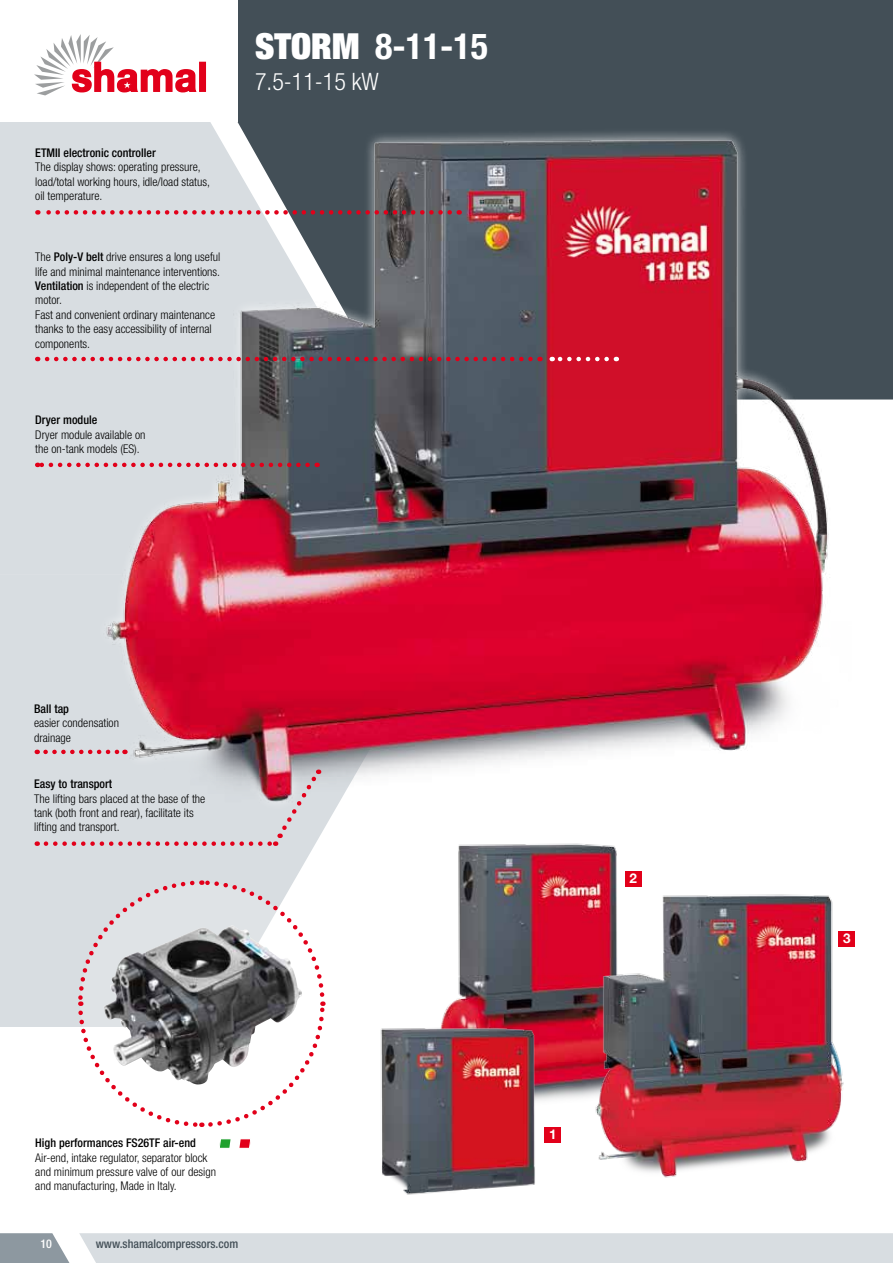
<style>
.page{position:relative;width:893px;height:1263px;background:#fff}
.page>*{position:absolute;margin:0;border:0;box-sizing:border-box;transform-origin:0 0}
.t1{font:700 condensed 36px "Helvetica Neue LT Pro";color:#fff}
.t2{font:300 condensed 24px "Helvetica Neue LT Pro";color:#fff}
.t3{font:700 13.5px "Helvetica Neue";color:#fff}
.t4{font:300 condensed 12px/14.4px "Helvetica Neue LT Pro";color:#000}
.t5{font:500 condensed 12px "Helvetica Neue LT Pro";color:#000}
.t6{font:500 condensed 12px "Helvetica Neue LT Pro";color:#434f57}
.t7{font:500 condensed 12px "Helvetica Neue LT Pro";color:#fff}
.s1{font-weight:500}
.s2{font-family:"Helvetica Neue";font-weight:900;font-stretch:expanded}
</style>
<div class="page">
<div style="left:238px;top:0;width:655px;height:400px;background:#434f57"></div>
<div style="left:0;top:122px;width:87px;height:452px;background:#d8dde1"></div>
<div style="left:0;top:574px;width:330px;height:453px;background:#d8dde1"></div>
<svg style="left:34px;top:34px;width:172px;height:62px"></svg>
<div style="left:79px;top:1233px;width:814px;height:30px;background:#d8dde1"></div>
<svg style="left:0;top:1233px;width:69px;height:30px"></svg>
<div style="left:545px;top:1127px;width:16px;height:15px;background:#e2001a"></div>
<img style="left:87px;top:121px;width:764px;height:697px">
<img style="left:442px;top:843px;width:200px;height:257px">
<img style="left:585px;top:886px;width:259px;height:292px">
<svg style="left:76px;top:878px;width:251px;height:249px"></svg>
<img style="left:380px;top:1021px;width:168px;height:174px">
<svg style="left:37px;top:463px;width:271px;height:4px"></svg>
<svg style="left:37px;top:357px;width:493px;height:4px"></svg>
<svg style="left:552px;top:357px;width:55px;height:4px"></svg>
<svg style="left:37px;top:210px;width:413px;height:5px"></svg>
<svg style="left:46px;top:750px;width:79px;height:4px"></svg>
<svg style="left:46px;top:769px;width:276px;height:77px"></svg>
<img style="left:103px;top:925px;width:128px;height:146px">
<div style="left:625px;top:871px;width:16px;height:16px;background:#e2001a"></div>
<div style="left:839px;top:931px;width:16px;height:16px;background:#e2001a"></div>
<svg style="left:219px;top:1139px;width:32px;height:9px"></svg>
<p class="t5" style="left:35px;top:145px;width:122px">ETMII electronic controller</p>
<p class="t4" style="left:35px;top:160px;width:176px">The display shows: operating pressure, load/total working hours, idle/load status, oil temperature.</p>
<p class="t4" style="left:35px;top:250px;width:187px">The <span class="s1">Poly-V belt</span> drive ensures a long useful life and minimal maintenance interventions.<br><span class="s1">Ventilation</span> is independent of the electric motor.<br>Fast and convenient ordinary maintenance thanks to the easy accessibility of internal components.</p>
<p class="t5" style="left:35px;top:413px;width:64px">Dryer module</p>
<p class="t4" style="left:35px;top:427px;width:112px">Dryer module available on the on-tank models (ES).</p>
<h1 class="t1" style="left:255px;top:24px;width:235px"><span class="s2">STORM</span> 8-11-15</h1>
<h2 class="t2" style="left:255px;top:68px;width:125px">7.5-11-15 kW</h2>
<p class="t5" style="left:34px;top:702px;width:36px">Ball tap</p>
<p class="t4" style="left:34px;top:716px;width:86px">easier condensation drainage</p>
<p class="t5" style="left:34px;top:777px;width:80px">Easy to transport</p>
<p class="t4" style="left:34px;top:791px;width:173px">The lifting bars placed at the base of the tank (both front and rear), facilitate its lifting and transport.</p>
<p class="t5" style="left:35px;top:1136px;width:162px">High performances FS26TF air-end</p>
<p class="t4" style="left:35px;top:1150px;width:182px">Air-end, intake regulator, separator block and minimum pressure valve of our design and manufacturing, Made in Italy.</p>
<p class="t7" style="left:40px;top:1237px;width:13px">10</p>
<p class="t6" style="left:96px;top:1237px;width:144px">www.shamalcompressors.com</p>
<p class="t3" style="left:629px;top:870px;width:9px">2</p>
<p class="t3" style="left:549px;top:1125px;width:9px">1</p>
<p class="t3" style="left:843px;top:930px;width:9px">3</p>
</div>
